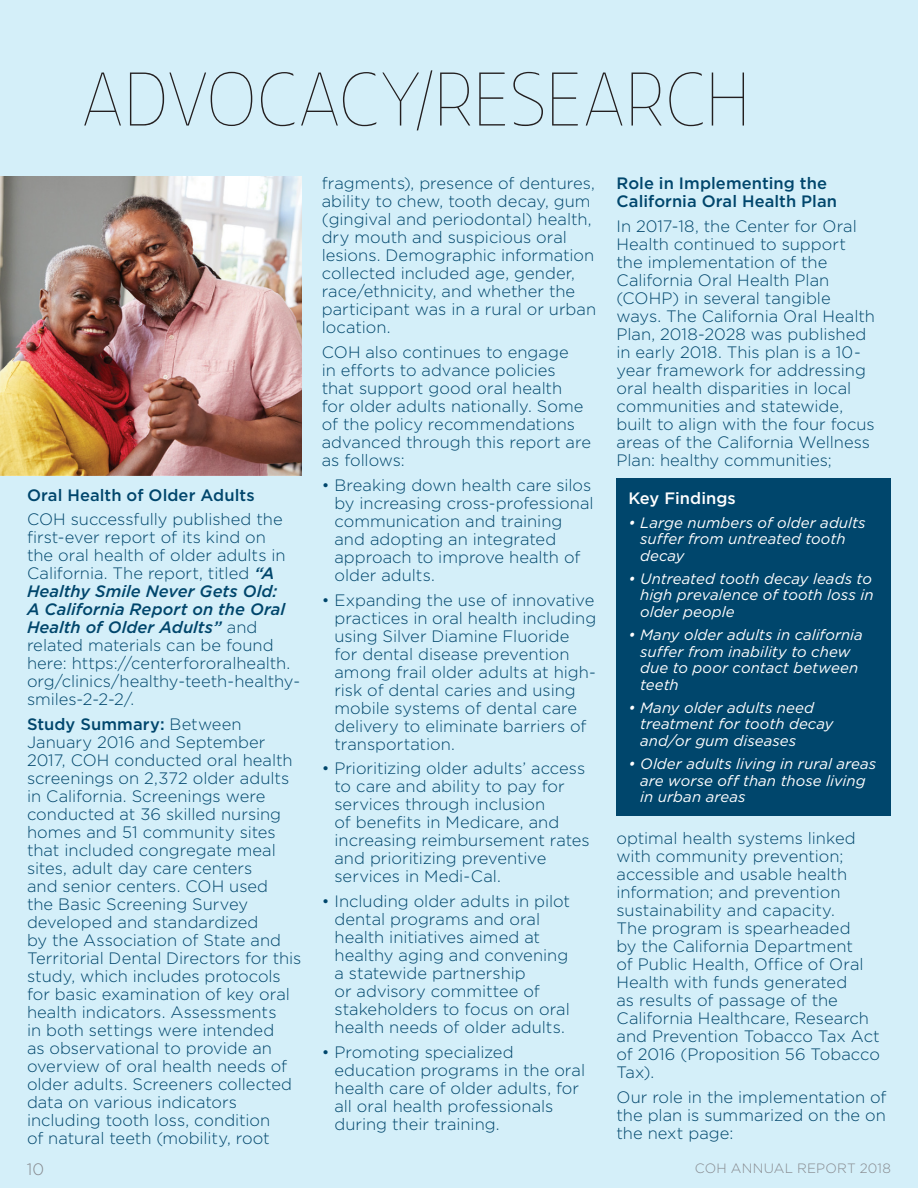
<style>
.page{position:relative;width:918px;height:1188px;background:#d4eff9}
.page>*{position:absolute;margin:0;border:0;box-sizing:border-box;transform-origin:0 0}
.t1{font:100 72px "TF Forever";letter-spacing:-.025em;color:#231f20}
.t2{font:300 16.5px/18px "Gotham";color:#00466c}
.t3{font:500 16.5px/18px "Gotham";letter-spacing:.005em;color:#00466c}
.t4{font:500 16.5px "Gotham";color:#fff}
.t5{font:300 16.5px "Gotham";color:#878a8f}
.t6{font:italic 15px/16.5px "Gotham";letter-spacing:.005em;color:#fff}
.t7{font:300 13.5px "Gotham";letter-spacing:.015em;color:#878a8f}
.s1{font-weight:500;font-style:italic}
.s2{font-weight:500}
</style>
<div class="page">
<img style="left:0;top:176px;width:302px;height:300px">
<div style="left:616px;top:478px;width:275px;height:337px;background:#00466c"></div>
<h1 class="t1" style="left:81px;top:59px;width:672px">ADVOCACY/RESEARCH</h1>
<p class="t3" style="left:27px;top:486px;width:229px">Oral Health of Older Adults</p>
<p class="t2" style="left:27px;top:510px;width:275px">COH successfully published the first-ever report of its kind on<br>the oral health of older adults in<br>California. The report, titled <span class="s1">“A<br>Healthy Smile Never Gets Old:<br>A California Report on the Oral<br>Health of Older Adults”</span> and related materials can be found here: https://centerfororalhealth. org/clinics/healthy-teeth-healthy&shy;smiles-2-2-2/.</p>
<p class="t2" style="left:27px;top:715px;width:276px"><span class="s2">Study Summary:</span> Between<br>January 2016 and September<br>2017, COH conducted oral health screenings on 2,372 older adults in California. Screenings were conducted at 36 skilled nursing homes and 51 community sites that included congregate meal sites, adult day care centers<br>and senior centers. COH used<br>the Basic Screening Survey developed and standardized<br>by the Association of State and<br>Territorial Dental Directors for this study, which includes protocols for basic examination of key oral health indicators. Assessments<br>in both settings were intended<br>as observational to provide an overview of oral health needs of older adults. Screeners collected data on various indicators including tooth loss, condition<br>of natural teeth (mobility, root</p>
<p class="t2" style="left:322px;top:174px;width:276px">fragments), presence of dentures, ability to chew, tooth decay, gum (gingival and periodontal) health, dry mouth and suspicious oral lesions. Demographic information collected included age, gender, race/ethnicity, and whether the participant was in a rural or urban location.</p>
<p class="t2" style="left:322px;top:343px;width:271px">COH also continues to engage<br>in efforts to advance policies that support good oral health<br>for older adults nationally. Some of the policy recommendations advanced through this report are as follows:</p>
<p class="t2" style="left:334px;top:476px;width:261px;text-indent:-13px">• Breaking down health care silos by increasing cross-professional communication and training and adopting an integrated approach to improve health of older adults.</p>
<p class="t2" style="left:334px;top:590px;width:263px;text-indent:-13px">• Expanding the use of innovative practices in oral health including using Silver Diamine Fluoride for dental disease prevention among frail older adults at high&shy;risk of dental caries and using mobile systems of dental care delivery to eliminate barriers of transportation.</p>
<p class="t2" style="left:334px;top:759px;width:257px;text-indent:-13px">• Prioritizing older adults’ access to care and ability to pay for services through inclusion<br>of benefits in Medicare, and increasing reimbursement rates and prioritizing preventive services in Medi-Cal.</p>
<p class="t2" style="left:334px;top:892px;width:237px;text-indent:-13px">• Including older adults in pilot dental programs and oral health initiatives aimed at healthy aging and convening a statewide partnership<br>or advisory committee of stakeholders to focus on oral health needs of older adults.</p>
<p class="t2" style="left:334px;top:1043px;width:252px;text-indent:-13px">• Promoting specialized education programs in the oral health care of older adults, for all oral health professionals during their training.</p>
<p class="t3" style="left:617px;top:174px;width:222px">Role in Implementing the<br>California Oral Health Plan</p>
<p class="t2" style="left:617px;top:217px;width:260px">In 2017-18, the Center for Oral<br>Health continued to support the implementation of the<br>California Oral Health Plan (COHP) in several tangible ways. The California Oral Health<br>Plan, 2018-2028 was published in early 2018. This plan is a 10- year framework for addressing oral health disparities in local communities and statewide, built to align with the four focus areas of the California Wellness<br>Plan: healthy communities;</p>
<p class="t4" style="left:628px;top:488px;width:109px">Key Findings</p>
<p class="t6" style="left:640px;top:514px;width:227px;text-indent:-12px">• Large numbers of older adults suffer from untreated tooth decay</p>
<p class="t6" style="left:640px;top:570px;width:235px;text-align:justify;text-indent:-12px">• Untreated tooth decay leads to high prevalence of tooth loss in older people</p>
<p class="t6" style="left:640px;top:626px;width:224px;text-indent:-12px">• Many older adults in california suffer from inability to chew due to poor contact between teeth</p>
<p class="t6" style="left:640px;top:699px;width:195px;text-indent:-12px">• Many older adults need treatment for tooth decay and/or gum diseases</p>
<p class="t6" style="left:640px;top:755px;width:238px;text-indent:-12px">• Older adults living in rural areas are worse off than those living in urban areas</p>
<p class="t2" style="left:617px;top:829px;width:265px">optimal health systems linked with community prevention; accessible and usable health information; and prevention sustainability and capacity.<br>The program is spearheaded<br>by the California Department<br>of Public Health, Office of Oral<br>Health with funds generated<br>as results of passage of the<br>California Healthcare, Research and Prevention Tobacco Tax Act of 2016 (Proposition 56 Tobacco<br>Tax).</p>
<p class="t2" style="left:617px;top:1088px;width:272px;text-align:justify">Our role in the implementation of the plan is summarized on the on the next page:</p>
<p class="t5" style="left:27px;top:1158px;width:19px">10</p>
<p class="t7" style="left:695px;top:1160px;width:198px">COH ANNUAL REPORT 2018</p>
</div>
